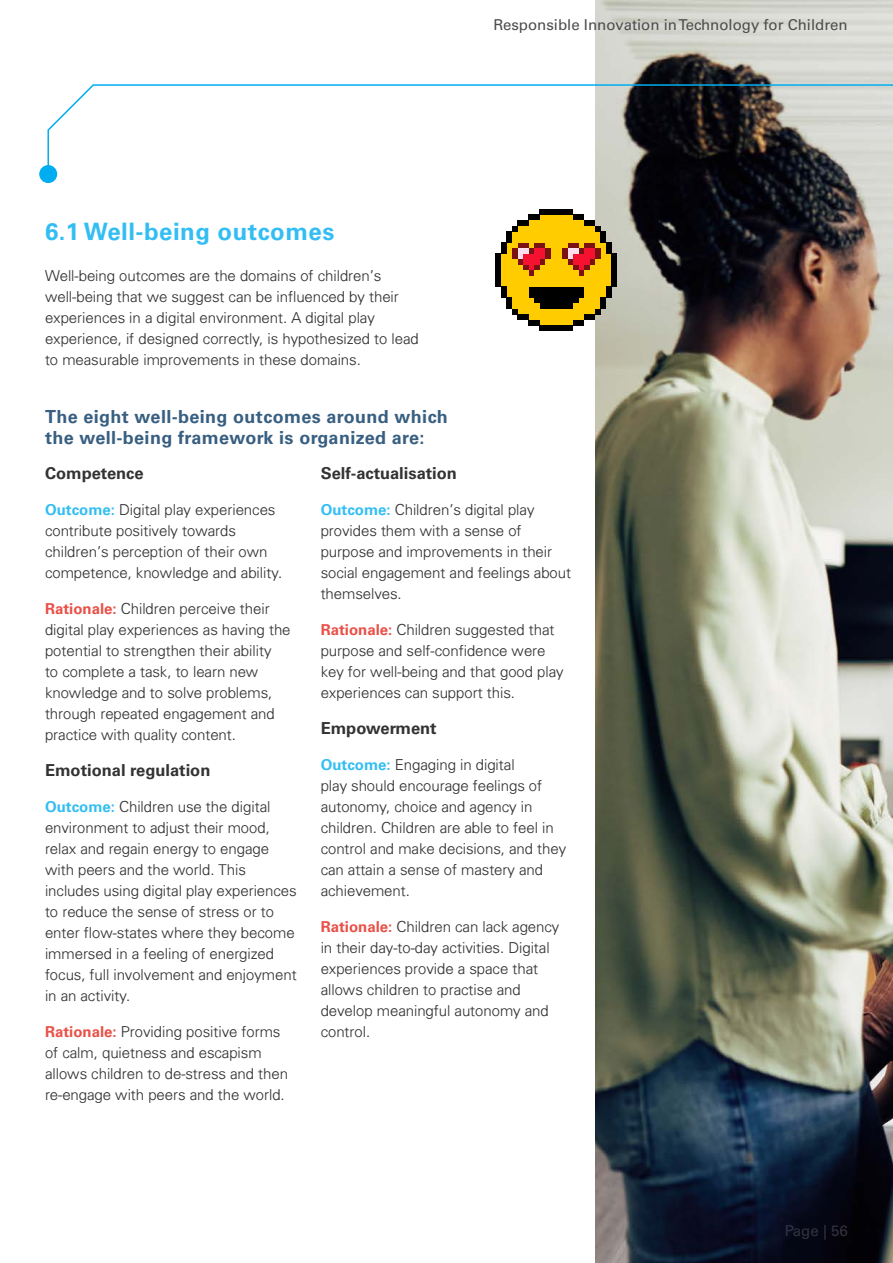
<style>
.page{position:relative;width:893px;height:1263px;background:#fff}
.page>*{position:absolute;margin:0;border:0;box-sizing:border-box;transform-origin:0 0}
.Chapter_Sub_Heading{font:700 24px "Univers LT Std";letter-spacing:.02em;color:#33bef3}
.Sub_Heading_1{font:700 18px/21px "Univers LT Std";letter-spacing:.02em;color:#385f81}
.Intro_Copy{font:700 16.5px "Univers LT Std";color:#333}
.Body_Copy{font:300 15px/21px "Univers";color:#333}
.t1{font:15px "Univers LT Std";color:#4c4c4c}
.t2{font:15px "Univers LT Std";color:#333}
.s1{font-family:"Univers LT Std";font-weight:700;color:#33bef3}
.s2{font-family:"Univers LT Std";font-weight:700;color:#e95047}
</style>
<div class="page">
<img style="left:595px;top:0;width:298px;height:1263px">
<svg style="left:47px;top:84px;width:846px;height:356px"></svg>
<div style="left:39px;top:165px;width:18px;height:18px;background:#00adf0;border-radius:50%"></div>
<svg style="left:495px;top:209px;width:122px;height:122px;background:#bd9537"></svg>
<p class="t1" style="left:493px;top:16px;width:356px">Responsible Innovation in Technology for Children</p>
<p class="Chapter_Sub_Heading" style="left:45px;top:217px;width:291px">6.1 Well-being outcomes</p>
<p class="Body_Copy" style="left:45px;top:265px;width:375px">Well-being outcomes are the domains of children’s well-being that we suggest can be influenced by their experiences in a digital environment. A digital play experience, if designed correctly, is hypothesized to lead to measurable improvements in these domains.</p>
<p class="Sub_Heading_1" style="left:45px;top:407px;width:404px">The eight well-being outcomes around which the well-being framework is organized are:</p>
<p class="Intro_Copy" style="left:45px;top:463px;width:100px">Competence</p>
<p class="Body_Copy" style="left:45px;top:498px;width:239px"><span class="s1">Outcome:</span> Digital play experiences contribute positively towards children’s perception of their own competence, knowledge and ability.</p>
<p class="Body_Copy" style="left:45px;top:597px;width:247px"><span class="s2">Rationale:</span> Children perceive their digital play experiences as having the potential to strengthen their ability<br>to complete a task, to learn new knowledge and to solve problems, through repeated engagement and practice with quality content.</p>
<p class="Intro_Copy" style="left:45px;top:760px;width:167px">Emotional regulation</p>
<p class="Body_Copy" style="left:45px;top:795px;width:253px"><span class="s1">Outcome:</span> Children use the digital environment to adjust their mood, relax and regain energy to engage with peers and the world. This includes using digital play experiences to reduce the sense of stress or to enter flow-states where they become immersed in a feeling of energized focus, full involvement and enjoyment in an activity.</p>
<p class="Body_Copy" style="left:45px;top:1020px;width:245px"><span class="s2">Rationale:</span> Providing positive forms of calm, quietness and escapism allows children to de-stress and then re-engage with peers and the world.</p>
<p class="Intro_Copy" style="left:321px;top:463px;width:138px">Self-actualisation</p>
<p class="Body_Copy" style="left:321px;top:498px;width:252px"><span class="s1">Outcome:</span> Children’s digital play provides them with a sense of purpose and improvements in their social engagement and feelings about themselves.</p>
<p class="Body_Copy" style="left:321px;top:618px;width:245px"><span class="s2">Rationale:</span> Children suggested that purpose and self-confidence were key for well-being and that good play experiences can support this.</p>
<p class="Intro_Copy" style="left:321px;top:718px;width:118px">Empowerment</p>
<p class="Body_Copy" style="left:321px;top:753px;width:247px"><span class="s1">Outcome:</span> Engaging in digital<br>play should encourage feelings of autonomy, choice and agency in children. Children are able to feel in control and make decisions, and they can attain a sense of mastery and achievement.</p>
<p class="Body_Copy" style="left:321px;top:915px;width:240px"><span class="s2">Rationale:</span> Children can lack agency in their day-to-day activities. Digital experiences provide a space that allows children to practise and develop meaningful autonomy and control.</p>
<p class="t2" style="left:784px;top:1222px;width:65px">Page | 56</p>
</div>
